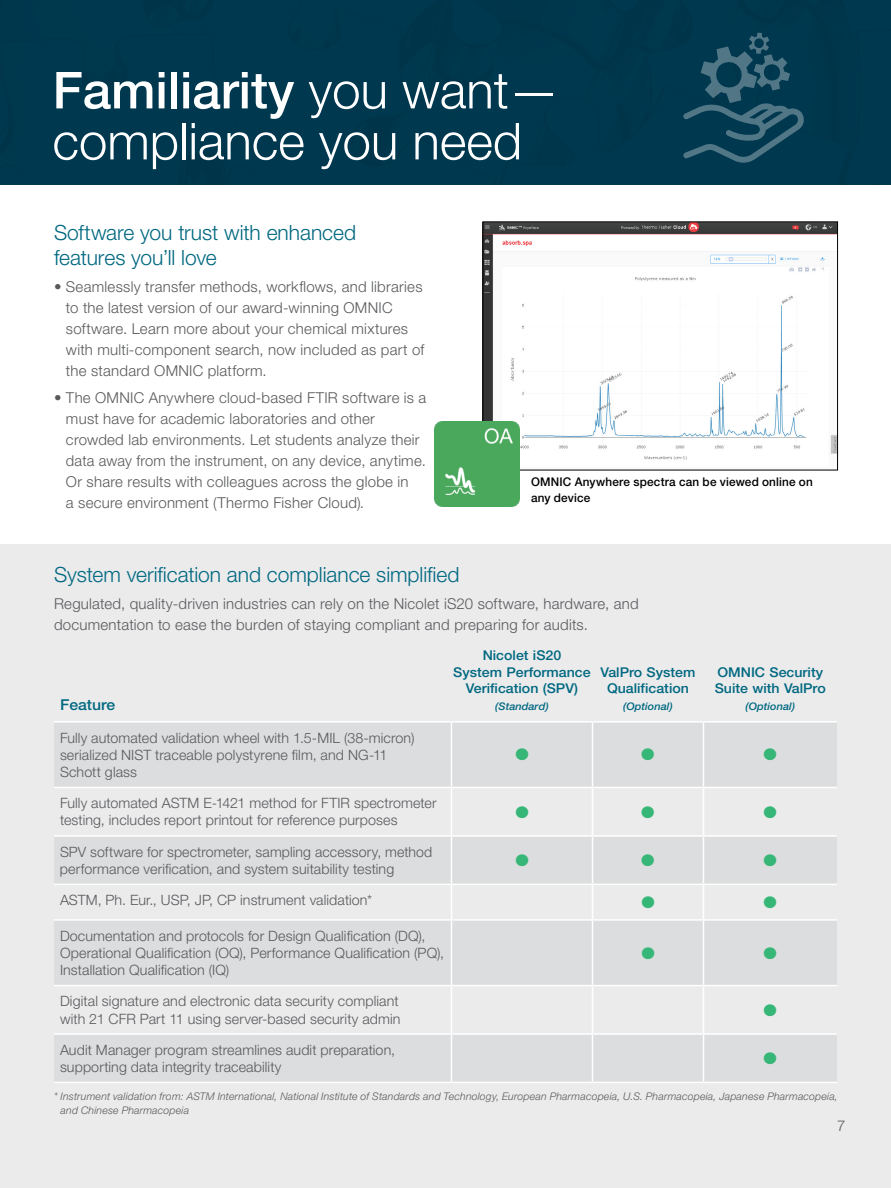
<style>
.page{position:relative;width:891px;height:1188px;background:#fff}
.page>*{position:absolute;margin:0;border:0;box-sizing:border-box;transform-origin:0 0}
.t1{font:300 51px/51px "Helvetica Neue LT Std";color:#fff}
.t2{font:italic 33px "Helvetica Neue LT Std";color:#37b777;scale:1.05 1}
.t3{font:300 21px/25.5px "Helvetica Neue LT Std";color:#006880}
.t4{font:300 15px/21px "Helvetica Neue LT Std";letter-spacing:.015em;color:#58595b}
.t5{font:500 15px "Helvetica Neue LT Std";color:#006880;scale:1.05 1}
.t6{font:300 14.25px/17.2px "Helvetica Neue LT Std";letter-spacing:.01em;color:#58595b}
.t7{font:500 13.5px/16.5px "Helvetica Neue LT Std";color:#006880;text-align:center;scale:1.05 1}
.t8{font:500 12px/15.8px "Helvetica Neue LT Std";letter-spacing:.015em;color:#000}
.t9{font:italic 300 10.5px/13.5px "Helvetica Neue";letter-spacing:.015em;color:#58595b}
.t10{font:italic 500 10.5px "Helvetica Neue LT Std";color:#006880;scale:1.05 1}
.s1{font-weight:500}
.s2{font-style:italic}
</style>
<div class="page">
<div style="left:0;top:544px;width:891px;height:644px;background:#ebebec"></div>
<div style="left:0;top:0;width:891px;height:185px;background:#00384f"></div>
<img style="left:484px;top:223px;width:352px;height:237px">
<div style="left:482px;top:221px;width:356px;height:249px;border:1px solid #000"></div>
<svg style="left:683px;top:33px;width:121px;height:130px"></svg>
<svg style="left:54px;top:723px;width:783px;height:160px;fill:#dcddde"></svg>
<svg style="left:54px;top:921px;width:783px;height:160px;fill:#dcddde"></svg>
<hr style="left:54px;top:721px;width:398px;height:2px;background:#fff">
<hr style="left:452px;top:721px;width:140px;height:2px;background:#fff">
<hr style="left:451px;top:723px;width:1px;height:64px;background:#fff">
<hr style="left:592px;top:721px;width:112px;height:2px;background:#fff">
<hr style="left:592px;top:723px;width:1px;height:64px;background:#fff">
<hr style="left:704px;top:721px;width:133px;height:2px;background:#fff">
<hr style="left:703px;top:723px;width:1px;height:64px;background:#fff">
<hr style="left:54px;top:787px;width:398px;height:1px;background:#fff">
<hr style="left:452px;top:787px;width:140px;height:1px;background:#fff">
<hr style="left:451px;top:788px;width:1px;height:47px;background:#fff">
<hr style="left:592px;top:787px;width:112px;height:1px;background:#fff">
<hr style="left:592px;top:788px;width:1px;height:47px;background:#fff">
<hr style="left:704px;top:787px;width:133px;height:1px;background:#fff">
<hr style="left:703px;top:788px;width:1px;height:47px;background:#fff">
<hr style="left:54px;top:835px;width:398px;height:2px;background:#fff">
<hr style="left:452px;top:835px;width:140px;height:2px;background:#fff">
<hr style="left:451px;top:837px;width:1px;height:47px;background:#fff">
<hr style="left:592px;top:835px;width:112px;height:2px;background:#fff">
<hr style="left:592px;top:837px;width:1px;height:47px;background:#fff">
<hr style="left:704px;top:835px;width:133px;height:2px;background:#fff">
<hr style="left:703px;top:837px;width:1px;height:47px;background:#fff">
<hr style="left:54px;top:884px;width:398px;height:1px;background:#fff">
<hr style="left:452px;top:884px;width:140px;height:1px;background:#fff">
<hr style="left:451px;top:885px;width:1px;height:34px;background:#fff">
<hr style="left:592px;top:884px;width:112px;height:1px;background:#fff">
<hr style="left:592px;top:885px;width:1px;height:34px;background:#fff">
<hr style="left:704px;top:884px;width:133px;height:1px;background:#fff">
<hr style="left:703px;top:885px;width:1px;height:34px;background:#fff">
<hr style="left:54px;top:919px;width:398px;height:2px;background:#fff">
<hr style="left:452px;top:919px;width:140px;height:2px;background:#fff">
<hr style="left:451px;top:921px;width:1px;height:64px;background:#fff">
<hr style="left:592px;top:919px;width:112px;height:2px;background:#fff">
<hr style="left:592px;top:921px;width:1px;height:64px;background:#fff">
<hr style="left:704px;top:919px;width:133px;height:2px;background:#fff">
<hr style="left:703px;top:921px;width:1px;height:64px;background:#fff">
<hr style="left:54px;top:985px;width:398px;height:1px;background:#fff">
<hr style="left:452px;top:985px;width:140px;height:1px;background:#fff">
<hr style="left:451px;top:986px;width:1px;height:47px;background:#fff">
<hr style="left:592px;top:985px;width:112px;height:1px;background:#fff">
<hr style="left:592px;top:986px;width:1px;height:47px;background:#fff">
<hr style="left:704px;top:985px;width:133px;height:1px;background:#fff">
<hr style="left:703px;top:986px;width:1px;height:47px;background:#fff">
<hr style="left:54px;top:1033px;width:398px;height:2px;background:#fff">
<hr style="left:452px;top:1033px;width:140px;height:2px;background:#fff">
<hr style="left:451px;top:1035px;width:1px;height:47px;background:#fff">
<hr style="left:592px;top:1033px;width:112px;height:2px;background:#fff">
<hr style="left:592px;top:1035px;width:1px;height:47px;background:#fff">
<hr style="left:704px;top:1033px;width:133px;height:2px;background:#fff">
<hr style="left:703px;top:1035px;width:1px;height:47px;background:#fff">
<hr style="left:54px;top:1082px;width:398px;height:1px;background:#fff">
<hr style="left:452px;top:1082px;width:140px;height:1px;background:#fff">
<hr style="left:592px;top:1082px;width:112px;height:1px;background:#fff">
<hr style="left:704px;top:1082px;width:133px;height:1px;background:#fff">
<img style="left:434px;top:421px;width:86px;height:86px">
<h1 class="t1" style="left:52px;top:64px;width:509px"><span class="s1">Familiarity</span> you want— compliance you need</h1>
<h3 class="t3" style="left:54px;top:219px;width:304px">Software you trust with enhanced features you’ll love</h3>
<p class="t4" style="left:66px;top:276px;width:360px;text-indent:-12px">• Seamlessly transfer methods, workflows, and libraries to the latest version of our award-winning OMNIC software. Learn more about your chemical mixtures with multi-component search, now included as part of the standard OMNIC platform.</p>
<p class="t4" style="left:66px;top:387px;width:362px;text-indent:-12px">• The OMNIC Anywhere cloud-based FTIR software is a must have for academic laboratories and other crowded lab environments. Let students analyze their data away from the instrument, on any device, anytime.<br>Or share results with colleagues across the globe in<br>a secure environment (Thermo Fisher Cloud)<span class="s2">.</span></p>
<p class="t8" style="left:531px;top:474px;width:283px">OMNIC Anywhere spectra can be viewed online on any device</p>
<h3 class="t3" style="left:54px;top:561px;width:407px">System verification and compliance simplified</h3>
<p class="t4" style="left:54px;top:593px;width:586px">Regulated, quality-driven industries can rely on the Nicolet iS20 software, hardware, and documentation to ease the burden of staying compliant and preparing for audits.</p>
<p class="t5" style="left:60px;top:696px;width:54px">Feature</p>
<p class="t7" style="left:453px;top:647px;width:132px">Nicolet iS20<br>System Performance<br>Verification (SPV)</p>
<p class="t10" style="left:495px;top:700px;width:52px">(Standard)</p>
<p class="t7" style="left:601px;top:664px;width:92px">ValPro System<br>Qualification</p>
<p class="t10" style="left:623px;top:700px;width:49px">(Optional)</p>
<p class="t7" style="left:715px;top:664px;width:107px;text-align:left">OMNIC Security<br>Suite with ValPro</p>
<p class="t10" style="left:745px;top:700px;width:49px">(Optional)</p>
<p class="t6" style="left:60px;top:729px;width:356px">Fully automated validation wheel with 1.5-MIL (38-micron) serialized NIST traceable polystyrene film, and NG-11<br>Schott glass</p>
<h2 class="t2" style="left:513px;top:735px;width:18px">•</h2>
<h2 class="t2" style="left:639px;top:735px;width:18px">•</h2>
<h2 class="t2" style="left:762px;top:735px;width:18px">•</h2>
<p class="t6" style="left:60px;top:794px;width:378px">Fully automated ASTM E-1421 method for FTIR spectrometer testing, includes report printout for reference purposes</p>
<h2 class="t2" style="left:513px;top:792px;width:18px">•</h2>
<h2 class="t2" style="left:639px;top:792px;width:18px">•</h2>
<h2 class="t2" style="left:762px;top:792px;width:18px">•</h2>
<p class="t6" style="left:60px;top:843px;width:374px">SPV software for spectrometer, sampling accessory, method performance verification, and system suitability testing</p>
<h2 class="t2" style="left:513px;top:840px;width:18px">•</h2>
<h2 class="t2" style="left:639px;top:840px;width:18px">•</h2>
<h2 class="t2" style="left:762px;top:840px;width:18px">•</h2>
<p class="t6" style="left:60px;top:891px;width:314px">ASTM, Ph. Eur., USP, JP, CP instrument validation*</p>
<h2 class="t2" style="left:639px;top:882px;width:18px">•</h2>
<h2 class="t2" style="left:762px;top:882px;width:18px">•</h2>
<p class="t6" style="left:60px;top:927px;width:386px">Documentation and protocols for Design Qualification (DQ),<br>Operational Qualification (OQ), Performance Qualification (PQ),<br>Installation Qualification (IQ)</p>
<h2 class="t2" style="left:639px;top:933px;width:18px">•</h2>
<h2 class="t2" style="left:762px;top:933px;width:18px">•</h2>
<p class="t6" style="left:60px;top:992px;width:342px">Digital signature and electronic data security compliant with 21 CFR Part 11 using server-based security admin</p>
<h2 class="t2" style="left:762px;top:990px;width:18px">•</h2>
<p class="t6" style="left:60px;top:1041px;width:337px">Audit Manager program streamlines audit preparation, supporting data integrity traceability</p>
<h2 class="t2" style="left:762px;top:1038px;width:18px">•</h2>
<p class="t9" style="left:61px;top:1089px;width:779px;text-indent:-7px">* Instrument validation from: ASTM International, National Institute of Standards and Technology, European Pharmacopeia, U.S. Pharmacopeia, Japanese Pharmacopeia, and Chinese Pharmacopeia</p>
<p class="t4" style="left:837px;top:1115px;width:10px">7</p>
</div>
